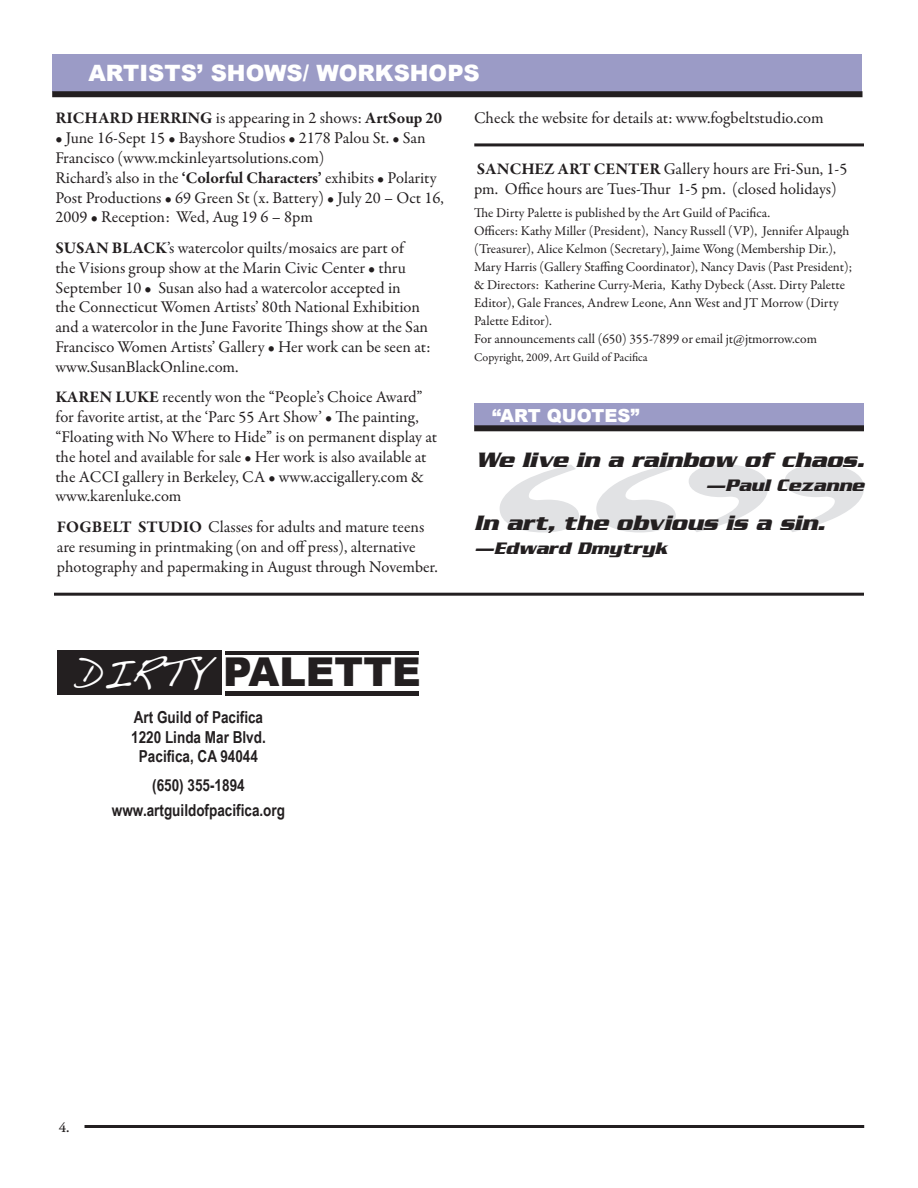
<style>
.page{position:relative;width:918px;height:1188px;background:#fff}
.page>*{position:absolute;margin:0;border:0;box-sizing:border-box;transform-origin:0 0}
.t1{font:900 39.75px "Arial";color:#231f20}
.t2{font:italic 700 22.5px "Serpentine ICG";color:#231f20}
.t3{font:900 22.5px "Arial";color:#fff}
.t4{font:italic 700 18px "Serpentine ICG";color:#231f20}
.t5{font:900 18px "Arial";color:#fff}
.t6{font:16.5px/19.8px "Garamond Premr Pro";letter-spacing:-.005em;color:#231f20}
.t7{font:700 16.5px "Arial Narrow";color:#231f20}
.t8{font:700 16.5px "Garamond Premr Pro";letter-spacing:.005em;color:#231f20}
.Garamond_Caption{font:15px "Garamond Premr Pro Capt";color:#231f20}
.t9{font:13.5px/18px "Garamond Premr Pro";letter-spacing:-.005em;color:#231f20}
.t10{font:12px "Garamond Premr Pro";color:#231f20}
.s1{font-weight:400}
.s2{font-weight:700}
.s3{font-family:"Handwriting Dakota";font-weight:400;color:#fff}
</style>
<div class="page">
<hr style="left:85px;top:1125px;width:779px;height:3px;background:#231f20">
<div style="left:57px;top:651px;width:165px;height:44px;background:#231f20"></div>
<hr style="left:54px;top:593px;width:810px;height:3px;background:#231f20">
<div style="left:52px;top:54px;width:810px;height:37px;background:#9b9bc6"></div>
<div style="left:52px;top:91px;width:811px;height:6px;background:#231f20"></div>
<hr style="left:474px;top:143px;width:390px;height:3px;background:#231f20">
<hr style="left:225px;top:651px;width:193px;height:4px;background:#231f20">
<div style="left:225px;top:691px;width:194px;height:5px;background:#231f20"></div>
<svg style="left:500px;top:465px;width:176px;height:67px"></svg>
<svg style="left:689px;top:464px;width:175px;height:68px"></svg>
<div style="left:474px;top:403px;width:390px;height:23px;background:#9b9bc6"></div>
<div style="left:474px;top:425px;width:390px;height:6px;background:#231f20"></div>
<p class="t3" style="left:88px;top:60px;width:393px">ARTISTS’ SHOWS/ WORKSHOPS</p>
<p class="t8" style="left:56px;top:108px;width:388px">RICHARD HERRING <span class="s1">is appearing in 2 shows:</span> ArtSoup 20</p>
<p class="t6" style="left:56px;top:128px;width:372px">• June 16-Sept 15 • Bayshore Studios • 2178 Palou St. • San<br>Francisco (www.mckinleyartsolutions.com)</p>
<p class="t6" style="left:56px;top:168px;width:390px">Richard’s also in the <span class="s2">‘Colorful Characters’</span> exhibits • Polarity<br>Post Productions • 69 Green St (x. Battery) • July 20 – Oct 16,<br>2009 • Reception: Wed, Aug 19 6 – 8pm</p>
<p class="t6" style="left:56px;top:238px;width:377px"><span class="s2">SUSAN BLACK</span>’s watercolor quilts/mosaics are part of<br>the Visions group show at the Marin Civic Center • thru September 10 • Susan also had a watercolor accepted in<br>the Connecticut Women Artists’ 80th National Exhibition and a watercolor in the June Favorite Things show at the San Francisco Women Artists’ Gallery • Her work can be seen at: www.SusanBlackOnline.com.</p>
<p class="t6" style="left:56px;top:388px;width:383px"><span class="s2">KAREN LUKE</span> recently won the “People’s Choice Award” for favorite artist, at the ‘Parc 55 Art Show’ • The painting, “Floating with No Where to Hide” is on permanent display at the hotel and available for sale • Her work is also available at the ACCI gallery in Berkeley, CA • www.accigallery.com &amp; www.karenluke.com</p>
<p class="t6" style="left:57px;top:517px;width:382px"><span class="s2">FOGBELT STUDIO</span> Classes for adults and mature teens are resuming in printmaking (on and off press), alternative photography and papermaking in August through November.</p>
<p class="t6" style="left:474px;top:109px;width:351px">Check the website for details at: www.fogbeltstudio.com</p>
<p class="t6" style="left:474px;top:159px;width:375px"><span class="s2">SANCHEZ ART CENTER</span> Gallery hours are Fri-Sun, 1-5 pm. Office hours are Tues-Thur 1-5 pm. (closed holidays)</p>
<p class="t9" style="left:474px;top:204px;width:298px">The Dirty Palette is published by the Art Guild of Pacifica.</p>
<p class="t9" style="left:474px;top:222px;width:380px">Officers: Kathy Miller (President), Nancy Russell (VP), Jennifer Alpaugh (Treasurer), Alice Kelmon (Secretary), Jaime Wong (Membership Dir.), Mary Harris (Gallery Staffing Coordinator), Nancy Davis (Past President); &amp; Directors: Katherine Curry-Meria, Kathy Dybeck (Asst. Dirty Palette Editor), Gale Frances, Andrew Leone, Ann West and JT Morrow (Dirty Palette Editor).</p>
<p class="t9" style="left:474px;top:330px;width:344px">For announcements call (650) 355-7899 or email jt@jtmorrow.com</p>
<p class="t10" style="left:474px;top:350px;width:175px">Copyright, 2009, Art Guild of Pacifica</p>
<p class="t5" style="left:492px;top:406px;width:149px">“ART QUOTES”</p>
<p class="t2" style="left:475px;top:447px;width:391px">We live in a rainbow of chaos.</p>
<p class="t4" style="left:705px;top:475px;width:160px">—Paul Cezanne</p>
<p class="t2" style="left:474px;top:510px;width:352px">In art, the obvious is a sin.</p>
<p class="t4" style="left:474px;top:538px;width:195px">—Edward Dmytryk</p>
<p class="t1" style="left:76px;top:650px;width:346px"><span class="s3">DIRTY</span> PALETTE</p>
<p class="t7" style="left:134px;top:708px;width:131px">Art Guild of Pacifica</p>
<p class="t7" style="left:131px;top:727px;width:136px">1220 Linda Mar Blvd.</p>
<p class="t7" style="left:139px;top:747px;width:121px">Pacifica, CA 94044</p>
<p class="t7" style="left:152px;top:775px;width:94px">(650) 355-1894</p>
<p class="t7" style="left:112px;top:801px;width:175px">www.artguildofpacifica.org</p>
<p class="Garamond_Caption" style="left:59px;top:1119px;width:12px">4.</p>
</div>
